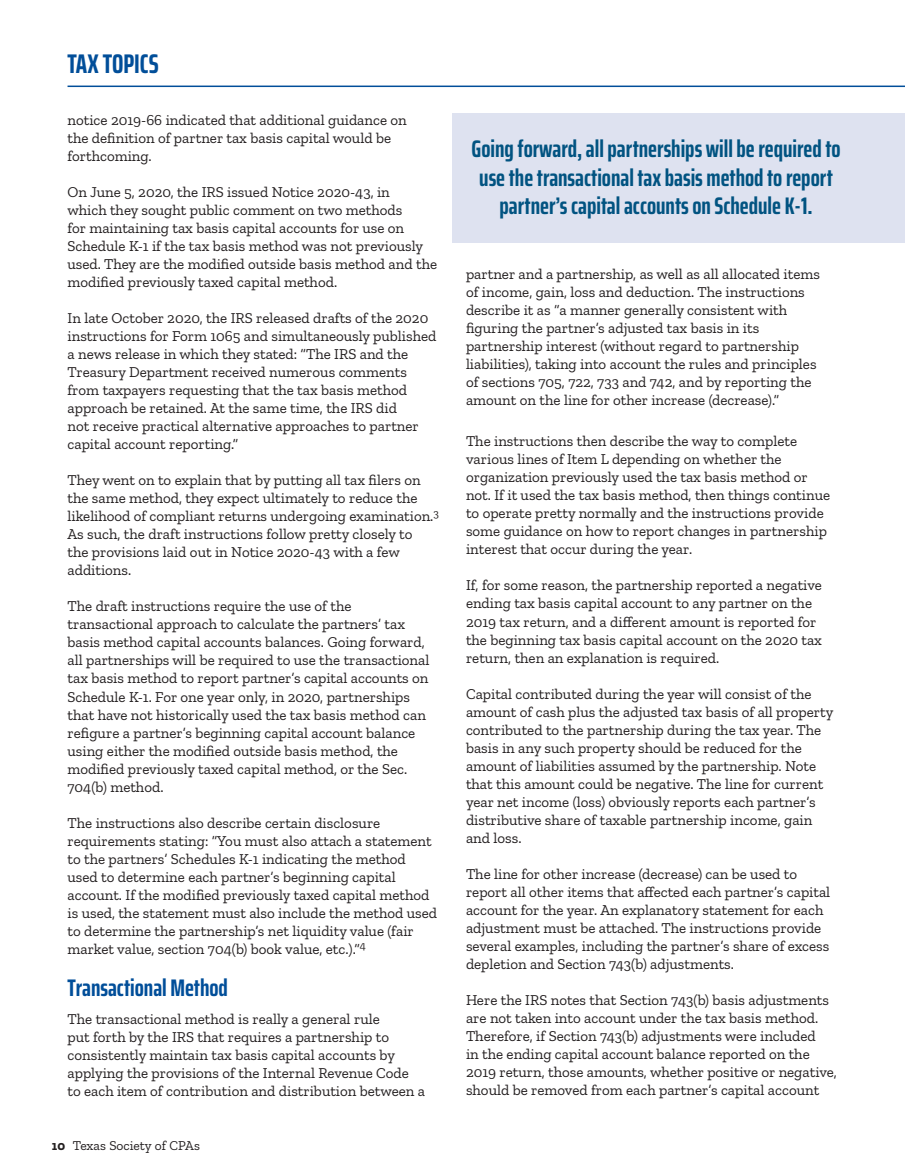
<style>
.page{position:relative;width:905px;height:1175px;background:#fff}
.page>*{position:absolute;margin:0;border:0;box-sizing:border-box;transform-origin:0 0}
.t1{font:700 extra-condensed 27px "Saira";color:#014e99}
.t2{font:700 extra-condensed 24px/28.5px "Saira";color:#015381;text-align:center}
.t3{font:700 extra-condensed 24px "Saira";color:#014e99}
.t4{font:15px/18px "Zilla Slab";color:#231f20}
.t5{font:13.5px "Zilla Slab";color:#231f20}
.s1{font-weight:700}
</style>
<div class="page">
<hr style="left:68px;top:86px;width:836px;height:1px;background:#014e99">
<div style="left:452px;top:113px;width:452px;height:130px;background:#dee2f0"></div>
<h1 class="t1" style="left:68px;top:43px;width:93px">TAX TOPICS</h1>
<p class="t4" style="left:68px;top:111px;width:341px">notice 2019-66 indicated that additional guidance on the definition of partner tax basis capital would be forthcoming.</p>
<p class="t4" style="left:68px;top:183px;width:371px">On June 5, 2020, the IRS issued Notice 2020-43, in<br>which they sought public comment on two methods<br>for maintaining tax basis capital accounts for use on Schedule K-1 if the tax basis method was not previously used. They are the modified outside basis method and the modified previously taxed capital method.</p>
<p class="t4" style="left:68px;top:309px;width:370px">In late October 2020, the IRS released drafts of the 2020 instructions for Form 1065 and simultaneously published a news release in which they stated: “The IRS and the Treasury Department received numerous comments from taxpayers requesting that the tax basis method approach be retained. At the same time, the IRS did<br>not receive practical alternative approaches to partner capital account reporting.”</p>
<p class="t4" style="left:68px;top:471px;width:373px">They went on to explain that by putting all tax filers on the same method, they expect ultimately to reduce the likelihood of compliant returns undergoing examination.<sup>3<br></sup>As such, the draft instructions follow pretty closely to<br>the provisions laid out in Notice 2020-43 with a few additions.</p>
<p class="t4" style="left:68px;top:597px;width:363px">The draft instructions require the use of the transactional approach to calculate the partners’ tax basis method capital accounts balances. Going forward, all partnerships will be required to use the transactional tax basis method to report partner’s capital accounts on Schedule K-1. For one year only, in 2020, partnerships that have not historically used the tax basis method can refigure a partner’s beginning capital account balance using either the modified outside basis method, the modified previously taxed capital method, or the Sec.<br>704(b) method.</p>
<p class="t4" style="left:68px;top:813px;width:371px">The instructions also describe certain disclosure requirements stating: “You must also attach a statement to the partners’ Schedules K-1 indicating the method used to determine each partner’s beginning capital account. If the modified previously taxed capital method is used, the statement must also include the method used to determine the partnership’s net liquidity value (fair market value, section 704(b) book value, etc.).”<sup>4</sup></p>
<h2 class="t3" style="left:68px;top:969px;width:162px">Transactional Method</h2>
<p class="t4" style="left:68px;top:1010px;width:359px">The transactional method is really a general rule<br>put forth by the IRS that requires a partnership to consistently maintain tax basis capital accounts by applying the provisions of the Internal Revenue Code to each item of contribution and distribution between a</p>
<p class="t5" style="left:52px;top:1137px;width:149px"><span class="s1">10</span> Texas Society of CPAs</p>
<h2 class="t2" style="left:471px;top:134px;width:370px">Going forward, all partnerships will be required to use the transactional tax basis method to report partner’s capital accounts on Schedule K-1.</h2>
<p class="t4" style="left:466px;top:265px;width:355px">partner and a partnership, as well as all allocated items of income, gain, loss and deduction. The instructions describe it as “a manner generally consistent with figuring the partner’s adjusted tax basis in its partnership interest (without regard to partnership liabilities), taking into account the rules and principles of sections 705, 722, 733 and 742, and by reporting the amount on the line for other increase (decrease).”</p>
<p class="t4" style="left:466px;top:432px;width:365px">The instructions then describe the way to complete various lines of Item L depending on whether the organization previously used the tax basis method or not. If it used the tax basis method, then things continue to operate pretty normally and the instructions provide some guidance on how to report changes in partnership interest that occur during the year.</p>
<p class="t4" style="left:466px;top:576px;width:357px">If, for some reason, the partnership reported a negative ending tax basis capital account to any partner on the 2019 tax return, and a different amount is reported for the beginning tax basis capital account on the 2020 tax return, then an explanation is required.</p>
<p class="t4" style="left:466px;top:684px;width:369px">Capital contributed during the year will consist of the amount of cash plus the adjusted tax basis of all property contributed to the partnership during the tax year. The basis in any such property should be reduced for the amount of liabilities assumed by the partnership. Note that this amount could be negative. The line for current year net income (loss) obviously reports each partner’s distributive share of taxable partnership income, gain and loss.</p>
<p class="t4" style="left:466px;top:864px;width:366px">The line for other increase (decrease) can be used to report all other items that affected each partner’s capital account for the year. An explanatory statement for each adjustment must be attached. The instructions provide several examples, including the partner’s share of excess depletion and Section 743(b) adjustments.</p>
<p class="t4" style="left:466px;top:990px;width:372px">Here the IRS notes that Section 743(b) basis adjustments are not taken into account under the tax basis method.<br>Therefore, if Section 743(b) adjustments were included<br>in the ending capital account balance reported on the 2019 return, those amounts, whether positive or negative, should be removed from each partner’s capital account</p>
</div>
